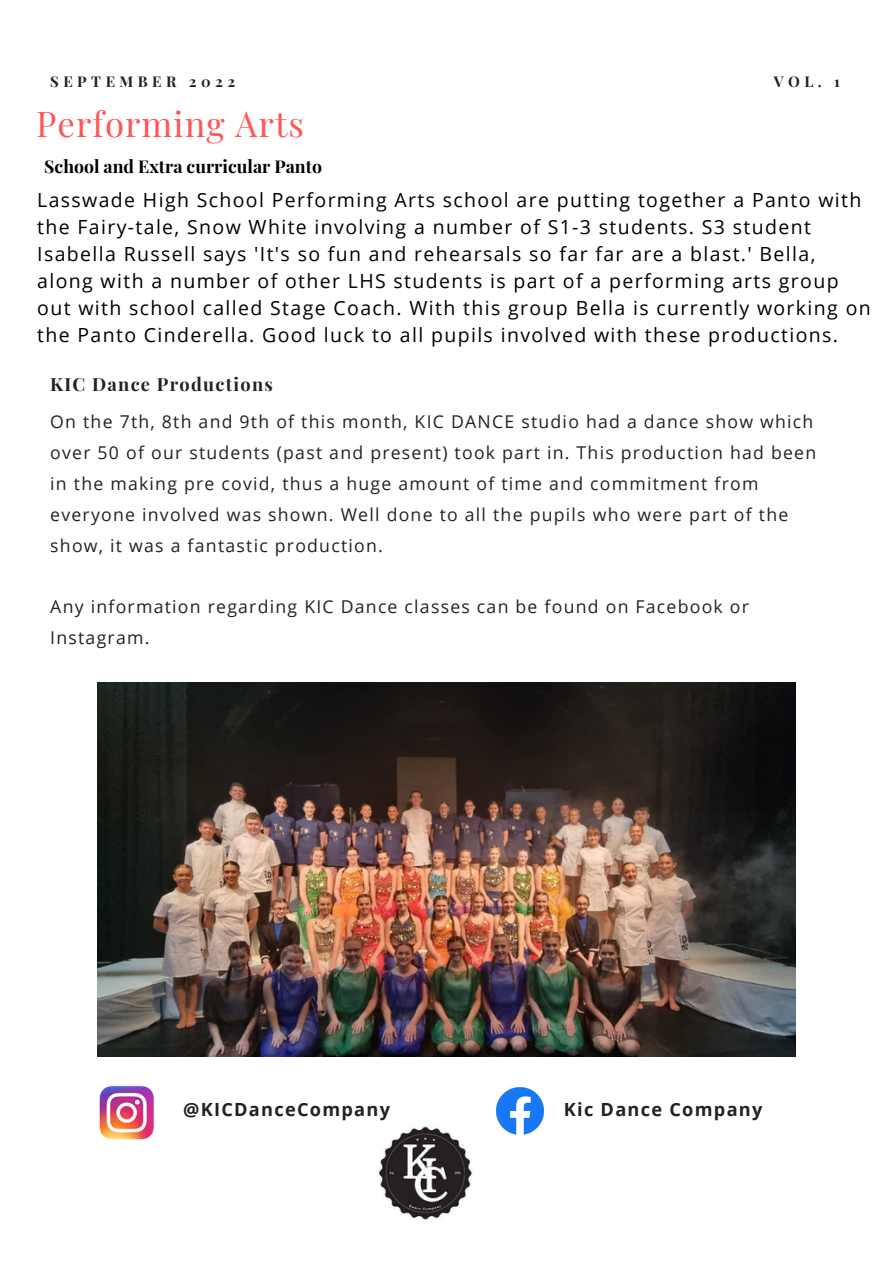
<style>
.page{position:relative;width:893px;height:1264px;background:#fff}
.page>*{position:absolute;margin:0;border:0;box-sizing:border-box;transform-origin:0 0}
.t1{font:34.65px "Playfair Display";letter-spacing:.03em;color:#ff5757}
.t2{font:19.5px/27px "Open Sans";letter-spacing:.07em;color:#000}
.t3{font:700 18.15px "Open Sans";letter-spacing:.07em;color:#222}
.t4{font:700 18.15px "Playfair Display";letter-spacing:.07em;color:#222}
.t5{font:17.7px/30.8px "Open Sans";letter-spacing:.07em;color:#222}
.t6{font:700 17.7px "Playfair Display";color:#000}
.t7{font:700 14.85px "Playfair Display";letter-spacing:.3em;color:#222}
</style>
<div class="page">
<img style="left:98px;top:682px;width:697px;height:374px">
<img style="left:496px;top:1087px;width:48px;height:48px">
<img style="left:99px;top:1085px;width:55px;height:55px">
<img style="left:378px;top:1126px;width:94px;height:94px">
<p class="t7" style="left:50px;top:70px;width:186px">SEPTEMBER 2022</p>
<p class="t7" style="left:773px;top:70px;width:68px">VOL. 1</p>
<h1 class="t1" style="left:36px;top:99px;width:269px">Performing Arts</h1>
<p class="t6" style="left:44px;top:154px;width:279px">School and Extra curricular Panto</p>
<p class="t2" style="left:37px;top:186px;width:835px">Lasswade High School Performing Arts school are putting together a Panto with the Fairy-tale, Snow White involving a number of S1-3 students. S3 student Isabella Russell says 'It's so fun and rehearsals so far far are a blast.' Bella, along with a number of other LHS students is part of a performing arts group out with school called Stage Coach. With this group Bella is currently working on the Panto Cinderella. Good luck to all pupils involved with these productions.</p>
<p class="t4" style="left:50px;top:371px;width:224px">KIC Dance Productions</p>
<p class="t5" style="left:50px;top:406px;width:767px">On the 7th, 8th and 9th of this month, KIC DANCE studio had a dance show which over 50 of our students (past and present) took part in. This production had been in the making pre covid, thus a huge amount of time and commitment from everyone involved was shown. Well done to all the pupils who were part of the show, it was a fantastic production.</p>
<p class="t5" style="left:50px;top:591px;width:700px">Any information regarding KIC Dance classes can be found on Facebook or<br>Instagram.</p>
<p class="t3" style="left:183px;top:1096px;width:208px">@KICDanceCompany</p>
<p class="t3" style="left:564px;top:1096px;width:200px">Kic Dance Company</p>
</div>
